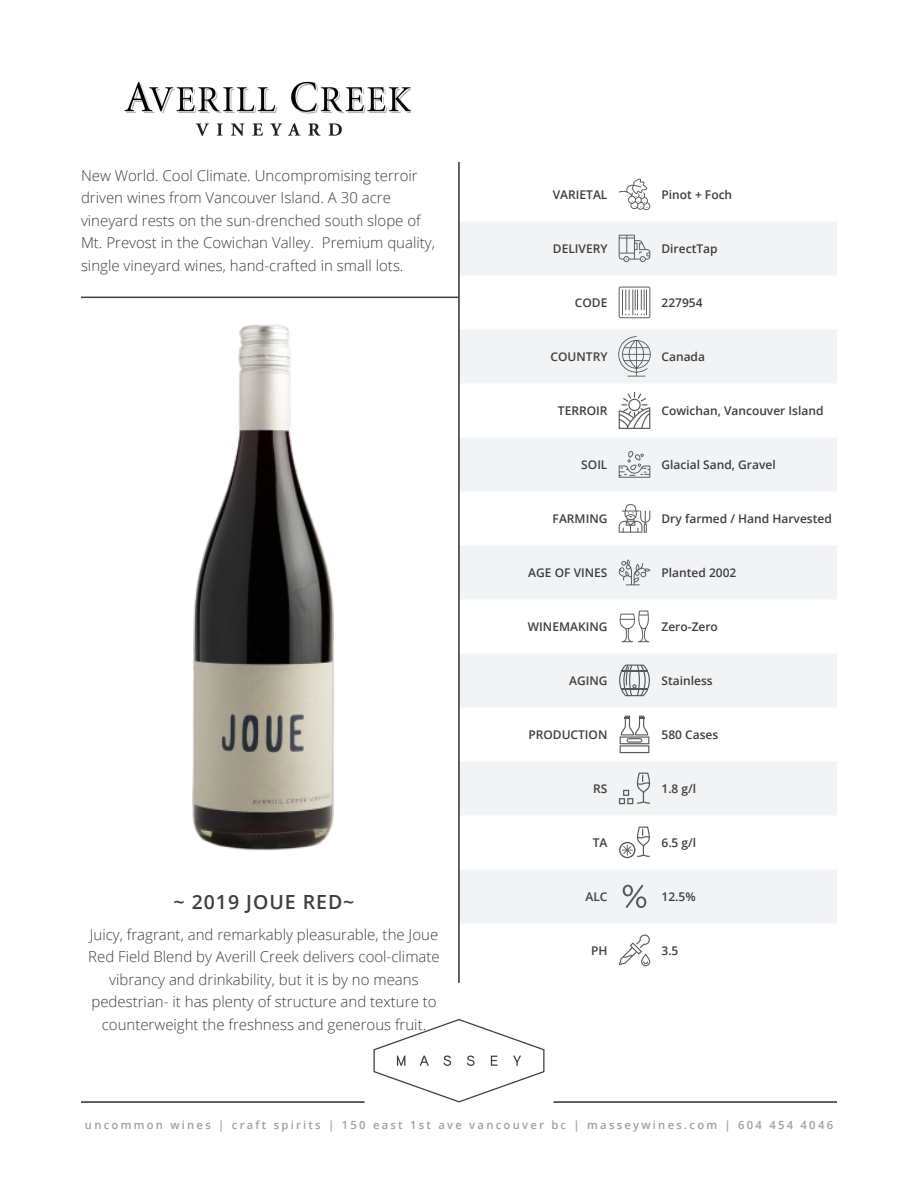
<style>
.page{position:relative;width:918px;height:1188px;background:#fff}
.page>*{position:absolute;margin:0;border:0;box-sizing:border-box;transform-origin:0 0}
.heading_two{font:600 19.5px "Open Sans";letter-spacing:.05em;color:#3e3e3f}
.main_body{font:300 15px/22.5px "Open Sans";color:#3e3e3f}
.cutlines{font:600 12px "Open Sans";color:#3e3e3f}
.cutlines-2{font:600 11.25px "Open Sans";letter-spacing:.2em;color:#9d9fa2}
</style>
<div class="page">
<svg style="left:460px;top:222px;width:377px;height:701px;fill:#f2f3f4"></svg>
<svg style="left:619px;top:179px;width:32px;height:31px"></svg>
<svg style="left:619px;top:235px;width:31px;height:27px"></svg>
<svg style="left:619px;top:287px;width:31px;height:31px"></svg>
<svg style="left:618px;top:336px;width:33px;height:41px"></svg>
<svg style="left:619px;top:392px;width:31px;height:37px"></svg>
<svg style="left:619px;top:451px;width:31px;height:27px"></svg>
<svg style="left:619px;top:504px;width:31px;height:29px"></svg>
<svg style="left:618px;top:559px;width:32px;height:26px"></svg>
<svg style="left:618px;top:611px;width:32px;height:31px"></svg>
<svg style="left:619px;top:665px;width:31px;height:31px"></svg>
<svg style="left:620px;top:716px;width:29px;height:37px"></svg>
<svg style="left:619px;top:773px;width:32px;height:31px"></svg>
<svg style="left:619px;top:827px;width:31px;height:31px"></svg>
<svg style="left:623px;top:885px;width:23px;height:23px"></svg>
<svg style="left:619px;top:934px;width:32px;height:32px"></svg>
<hr style="left:81px;top:297px;width:378px;height:1px;background:#3e3e3f">
<img style="left:192px;top:301px;width:375px;height:586px">
<hr style="left:458px;top:162px;width:1px;height:821px;background:#3e3e3f">
<hr style="left:459px;top:162px;width:1px;height:821px;background:#3e3e3f">
<svg style="left:374px;top:1019px;width:170px;height:83px"></svg>
<hr style="left:81px;top:1102px;width:283px;height:1px;background:#3e3e3f">
<hr style="left:554px;top:1102px;width:283px;height:1px;background:#3e3e3f">
<img style="left:124px;top:81px;width:286px;height:55px">
<p class="main_body" style="left:81px;top:163px;width:356px">New World. Cool Climate. Uncompromising terroir driven wines from Vancouver Island. A 30 acre vineyard rests on the sun-drenched south slope of Mt. Prevost in the Cowichan Valley. Premium quality, single vineyard wines, hand-crafted in small lots.</p>
<p class="heading_two" style="left:174px;top:888px;width:182px">~ 2019 JOUE RED~</p>
<p class="main_body" style="left:88px;top:923px;width:353px;text-align:center">Juicy, fragrant, and remarkably pleasurable, the Joue Red Field Blend by Averill Creek delivers cool-climate vibrancy and drinkability, but it is by no means pedestrian- it has plenty of structure and texture to counterweight the freshness and generous fruit.</p>
<p class="cutlines" style="left:553px;top:186px;width:56px">VARIETAL</p>
<p class="cutlines" style="left:662px;top:186px;width:72px">Pinot + Foch</p>
<p class="cutlines" style="left:553px;top:240px;width:56px">DELIVERY</p>
<p class="cutlines" style="left:662px;top:240px;width:58px">DirectTap</p>
<p class="cutlines" style="left:575px;top:294px;width:34px">CODE</p>
<p class="cutlines" style="left:662px;top:294px;width:43px">227954</p>
<p class="cutlines" style="left:551px;top:348px;width:58px">COUNTRY</p>
<p class="cutlines" style="left:662px;top:348px;width:45px">Canada</p>
<p class="cutlines" style="left:558px;top:402px;width:51px">TERROIR</p>
<p class="cutlines" style="left:662px;top:402px;width:164px">Cowichan, Vancouver Island</p>
<p class="cutlines" style="left:581px;top:456px;width:28px">SOIL</p>
<p class="cutlines" style="left:662px;top:456px;width:116px">Glacial Sand, Gravel</p>
<p class="cutlines" style="left:553px;top:510px;width:56px">FARMING</p>
<p class="cutlines" style="left:662px;top:510px;width:172px">Dry farmed / Hand Harvested</p>
<p class="cutlines" style="left:528px;top:564px;width:81px">AGE OF VINES</p>
<p class="cutlines" style="left:662px;top:564px;width:76px">Planted 2002</p>
<p class="cutlines" style="left:528px;top:618px;width:81px">WINEMAKING</p>
<p class="cutlines" style="left:662px;top:618px;width:58px">Zero-Zero</p>
<p class="cutlines" style="left:569px;top:672px;width:40px">AGING</p>
<p class="cutlines" style="left:662px;top:672px;width:53px">Stainless</p>
<p class="cutlines" style="left:528px;top:726px;width:81px">PRODUCTION</p>
<p class="cutlines" style="left:662px;top:726px;width:58px">580 Cases</p>
<p class="cutlines" style="left:593px;top:780px;width:16px">RS</p>
<p class="cutlines" style="left:662px;top:780px;width:36px">1.8 g/l</p>
<p class="cutlines" style="left:593px;top:834px;width:16px">TA</p>
<p class="cutlines" style="left:662px;top:834px;width:36px">6.5 g/l</p>
<p class="cutlines" style="left:585px;top:888px;width:24px">ALC</p>
<p class="cutlines" style="left:662px;top:888px;width:36px">12.5%</p>
<p class="cutlines" style="left:591px;top:942px;width:18px">PH</p>
<p class="cutlines" style="left:662px;top:942px;width:19px">3.5</p>
<p class="cutlines-2" style="left:85px;top:1117px;width:750px">uncommon wines | craft spirits | 150 east 1st ave vancouver bc | masseywines.com | 604 454 4046</p>
</div>
